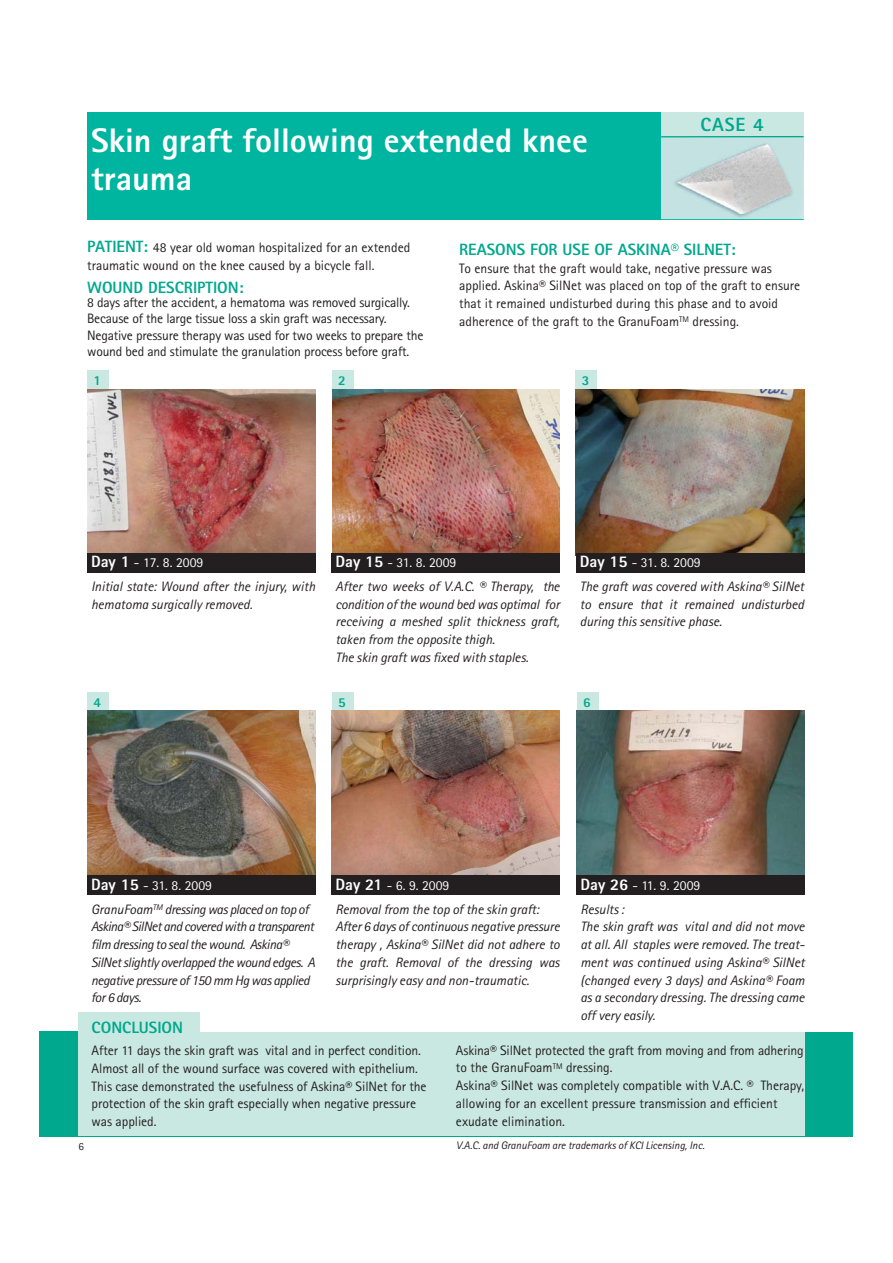
<style>
.page{position:relative;width:893px;height:1263px;background:#fff}
.page>*{position:absolute;margin:0;border:0;box-sizing:border-box;transform-origin:0 0}
.t1{font:800 34.2px/38.2px "Rotis Sans Serif";color:#fff}
.t2{font:800 19.05px "Rotis Sans Serif";color:#00a88e}
.t3{font:800 16.35px "Rotis Sans Serif";color:#00a88e}
.t4{font:13.65px/17.7px "Rotis Sans Serif";letter-spacing:-.005em;color:#231f20}
.t5{font:italic 13.65px/17.7px "Rotis Sans Serif";color:#231f20}
.t6{font:italic 13.65px/17.7px "Rotis Sans Serif";letter-spacing:-.03em;color:#231f20}
.t7{font:13.65px/23.5px "Rotis Sans Serif";color:#fff}
.t8{font:800 13.65px "Rotis Sans Serif";color:#00a88e}
.t9{font:italic 10.95px "Rotis Sans Serif";color:#231f20}
.t10{font:10.95px "Rotis Sans Serif";color:#231f20}
.s1{font-weight:800;font-size:16.35px;color:#00a88e}
.s2{font-weight:800;font-style:normal;font-size:16.35px;color:#fff}
.s3{font-style:normal;color:#fff}
.s4{font-weight:800;font-size:16.35px}
.s5{font-style:italic;color:#231f20}
</style>
<div class="page">
<div style="left:40px;top:1031px;width:812px;height:106px;background:#00a88e"></div>
<div style="left:78px;top:1012px;width:727px;height:124px;background:#cae8e2"></div>
<div style="left:87px;top:692px;width:21px;height:20px;background:#cae8e2"></div>
<div style="left:332px;top:692px;width:21px;height:20px;background:#cae8e2"></div>
<div style="left:87px;top:370px;width:21px;height:20px;background:#cae8e2"></div>
<div style="left:332px;top:370px;width:21px;height:20px;background:#cae8e2"></div>
<div style="left:576px;top:370px;width:21px;height:20px;background:#cae8e2"></div>
<div style="left:653px;top:112px;width:151px;height:106px;background:#cae8e2"></div>
<div style="left:87px;top:112px;width:574px;height:108px;background:#00b5a0"></div>
<img style="left:87px;top:389px;width:228px;height:164px">
<img style="left:333px;top:389px;width:227px;height:164px">
<img style="left:576px;top:389px;width:228px;height:164px">
<div style="left:87px;top:553px;width:228px;height:20px;background:#231f20"></div>
<div style="left:332px;top:553px;width:228px;height:20px;background:#231f20"></div>
<div style="left:576px;top:553px;width:228px;height:20px;background:#231f20"></div>
<img style="left:87px;top:711px;width:228px;height:165px">
<img style="left:332px;top:711px;width:228px;height:165px">
<div style="left:87px;top:876px;width:228px;height:19px;background:#231f20"></div>
<div style="left:332px;top:876px;width:228px;height:19px;background:#231f20"></div>
<hr style="left:87px;top:219px;width:717px;height:1px;background:#00b5a0">
<img style="left:673px;top:143px;width:121px;height:75px">
<hr style="left:661px;top:136px;width:142px;height:1px;background:#00a88e">
<div style="left:577px;top:692px;width:21px;height:20px;background:#cae8e2"></div>
<img style="left:576px;top:711px;width:229px;height:165px">
<div style="left:576px;top:876px;width:229px;height:19px;background:#231f20"></div>
<div style="left:200px;top:1007px;width:652px;height:25px;background:#fff"></div>
<h1 class="t1" style="left:91px;top:125px;width:498px">Skin graft following extended knee trauma</h1>
<h2 class="t2" style="left:700px;top:118px;width:65px">CASE 4</h2>
<p class="t4" style="left:87px;top:240px;width:325px"><span class="s1">PATIENT:</span> 48 year old woman hospitalized for an extended traumatic wound on the knee caused by a bicycle fall.</p>
<p class="t3" style="left:87px;top:282px;width:158px">WOUND DESCRIPTION:</p>
<p class="t4" style="left:87px;top:296px;width:338px;line-height:16.4px">8 days after the accident, a hematoma was removed surgically.<br>Because of the large tissue loss a skin graft was necessary.<br>Negative pressure therapy was used for two weeks to prepare the wound bed and stimulate the granulation process before graft.</p>
<p class="t3" style="left:459px;top:244px;width:278px">REASONS FOR USE OF ASKINA® SILNET:</p>
<p class="t4" style="left:459px;top:261px;width:343px">To ensure that the graft would take, negative pressure was applied. Askina® SilNet was placed on top of the graft to ensure that it remained undisturbed during this phase and to avoid adherence of the graft to the GranuFoam<sup>TM</sup> dressing.</p>
<p class="t8" style="left:93px;top:375px;width:9px">1</p>
<p class="t8" style="left:338px;top:375px;width:9px">2</p>
<p class="t8" style="left:582px;top:375px;width:9px">3</p>
<p class="t5" style="left:91px;top:552px;width:226px;line-height:23.5px"><span class="s2">Day 1</span> <span class="s3">- 17. 8. 2009<br></span>Initial state: Wound after the injury, with</p>
<p class="t5" style="left:91px;top:596px;width:163px">hematoma surgically removed.</p>
<p class="t5" style="left:335px;top:552px;width:226px;line-height:23.5px"><span class="s2">Day 15</span> <span class="s3">- 31. 8. 2009<br></span>After two weeks of V.A.C. ® Therapy, the</p>
<p class="t5" style="left:335px;top:596px;width:226px">condition of the wound bed was optimal for receiving a meshed split thickness graft, taken from the opposite thigh.<br>The skin graft was fixed with staples.</p>
<p class="t8" style="left:93px;top:697px;width:9px">4</p>
<p class="t8" style="left:338px;top:697px;width:9px">5</p>
<p class="t5" style="left:580px;top:552px;width:226px;line-height:23.5px"><span class="s2">Day 15</span> <span class="s3">- 31. 8. 2009<br></span>The graft was covered with Askina® SilNet</p>
<p class="t5" style="left:580px;top:596px;width:226px">to ensure that it remained undisturbed during this sensitive phase.</p>
<p class="t8" style="left:583px;top:697px;width:9px">6</p>
<p class="t6" style="left:91px;top:875px;width:219px;line-height:23.5px"><span class="s2">Day 15</span> <span class="s3">- 31. 8. 2009<br></span>GranuFoam<sup>TM</sup> dressing was placed on top of</p>
<p class="t6" style="left:91px;top:919px;width:226px">Askina® SilNet and covered with a transparent film dressing to seal the wound. Askina® SilNet slightly overlapped the wound edges. A negative pressure of 150 mm Hg was applied for 6 days.</p>
<p class="t5" style="left:335px;top:875px;width:205px;line-height:23.5px"><span class="s2">Day 21</span> <span class="s3">- 6. 9. 2009<br></span>Removal from the top of the skin graft:</p>
<p class="t5" style="left:335px;top:919px;width:226px;text-align:justify">After 6 days of continuous negative pressure therapy , Askina® SilNet did not adhere to the graft. Removal of the dressing was surprisingly easy and non-traumatic.</p>
<p class="t7" style="left:580px;top:875px;width:121px"><span class="s4">Day 26</span> - 11. 9. 2009<br><span class="s5">Results :</span></p>
<p class="t5" style="left:580px;top:919px;width:226px;text-align:justify">The skin graft was vital and did not move at all. All staples were removed. The treat&shy;ment was continued using Askina® SilNet (changed every 3 days) and Askina® Foam as a secondary dressing. The dressing came off very easily.</p>
<p class="t3" style="left:92px;top:1022px;width:93px">CONCLUSION</p>
<p class="t4" style="left:92px;top:1043px;width:336px">After 11 days the skin graft was vital and in perfect condition.<br>Almost all of the wound surface was covered with epithelium.<br>This case demonstrated the usefulness of Askina® SilNet for the protection of the skin graft especially when negative pressure was applied.</p>
<p class="t4" style="left:456px;top:1043px;width:350px">Askina® SilNet protected the graft from moving and from adhering to the GranuFoam<sup>TM</sup> dressing.<br>Askina® SilNet was completely compatible with V.A.C. ® Therapy, allowing for an excellent pressure transmission and efficient exudate elimination.</p>
<p class="t10" style="left:78px;top:1142px;width:7px">6</p>
<p class="t9" style="left:456px;top:1142px;width:250px">V.A.C. and GranuFoam are trademarks of KCI Licensing, Inc.</p>
</div>
